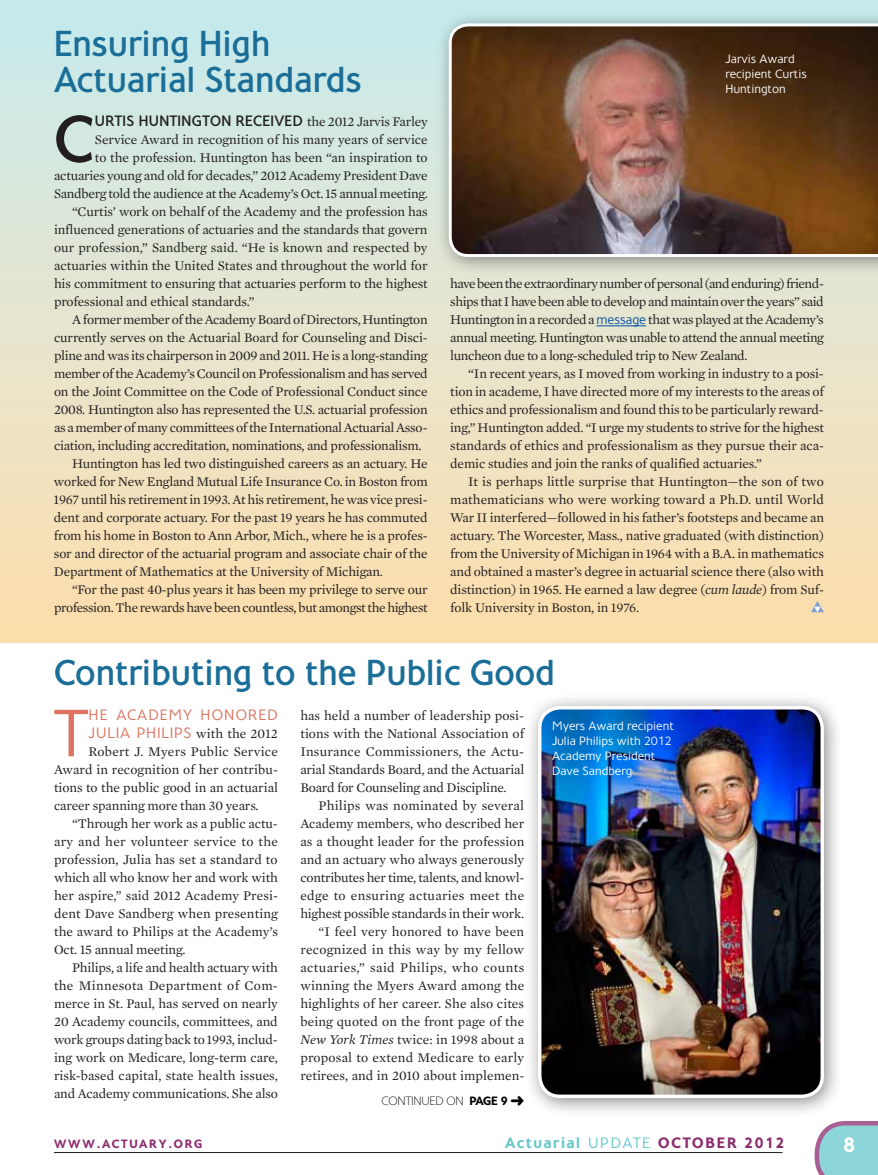
<style>
.page{position:relative;width:878px;height:1175px;background:#fff}
.page>*{position:absolute;margin:0;border:0;box-sizing:border-box;transform-origin:0 0}
.t1{font:500 66.45px "Maisee";color:#231f20}
.t2{font:66.45px "Maisee";color:#dc7461}
.t3{font:500 36px/36px "Maisee";letter-spacing:-.01em;color:#1a6e98}
.t4{font:600 21px "Maisee";color:#fff}
.t5{font:15px/18px "Maisee";letter-spacing:.065em;color:#dc7461;text-align:right}
.t6{font:500 15px "Maisee";letter-spacing:.015em;color:#231f20}
.t7{font:600 15px "Maisee";color:#66c8cb}
.t8{font:600 15px "Maisee";letter-spacing:.11em;color:#8c2b70}
.t9{font:13.5px/18px "Mercury Text G1";letter-spacing:-.015em;color:#231f20;text-align:justify}
.t10{font:13.5px/18px "Mercury Text G1";letter-spacing:.005em;color:#231f20;text-align:right}
.t11{font:12px/15px "Maisee";letter-spacing:-.01em;color:#fff}
.t12{font:12px "Maisee Semi Bold SC800";letter-spacing:.135em;color:#8c2b70}
.t13{font:200 12px "Maisee";color:#000}
.t14{font:600 12px "Maisee";color:#000}
.s1{font-family:"Maisee";font-weight:500;font-size:15px}
.s2{font-family:"Maisee";font-size:12.75px;color:#034ea2}
.s3{font-style:italic}
.s4{font-family:"Mercury Text G1";font-size:13.5px;color:#231f20}
.s5{font-weight:200}
.s6{font-size:15px}
.s7{font-weight:400}
.s8{font-weight:400;color:#66c8cb}
</style>
<div class="page">
<svg style="left:814px;top:1121px;width:64px;height:53px"></svg>
<div style="left:0;top:0;width:878px;height:642px;background:linear-gradient(to bottom,#c8ebef,#ffdead)"></div>
<hr style="left:54px;top:1152px;width:728px;height:1px;background:#231f20">
<hr style="left:596px;top:325px;width:50px;height:1px;background:#034ea2">
<svg style="left:811px;top:601px;width:12px;height:11px"></svg>
<div style="left:435px;top:10px;width:443px;height:267px;background:#231f20;opacity:.5"></div>
<img style="left:448px;top:23px;width:430px;height:234px">
<div style="left:524px;top:692px;width:319px;height:425px;background:#231f20;opacity:.5"></div>
<img style="left:539px;top:707px;width:283px;height:389px">
<div style="left:538px;top:706px;width:286px;height:392px;border:3px solid #fff;border-radius:20px"></div>
<h2 class="t3" style="left:54px;top:26px;width:309px">Ensuring High<br>Actuarial Standards</h2>
<h1 class="t1" style="left:54px;top:103px;width:41px">C</h1>
<p class="t6" style="left:95px;top:113px;width:151px">urtis Huntington rece</p>
<p class="t9" style="left:270px;top:112px;width:159px"><span class="s1">ive d</span> the 2012 Jarvis Farley</p>
<p class="t9" style="left:95px;top:130px;width:334px">Service Award in recognition of his many years of service</p>
<p class="t9" style="left:95px;top:148px;width:334px">to the profession. Huntington has been “an inspiration to</p>
<p class="t9" style="left:54px;top:166px;width:375px">actuaries young and old for decades,” 2012 Academy President Dave</p>
<p class="t9" style="left:54px;top:184px;width:375px">Sandberg told the audience at the Academy’s Oct. 15 annual meeting.</p>
<p class="t9" style="left:72px;top:202px;width:357px">“Curtis’ work on behalf of the Academy and the profession has</p>
<p class="t9" style="left:54px;top:220px;width:375px">influenced generations of actuaries and the standards that govern</p>
<p class="t10" style="left:54px;top:238px;width:375px">our profession,” Sandberg said. “He is known and respected by</p>
<p class="t9" style="left:54px;top:256px;width:375px">actuaries within the United States and throughout the world for</p>
<p class="t9" style="left:54px;top:274px;width:375px">his commitment to ensuring that actuaries perform to the highest</p>
<p class="t9" style="left:54px;top:292px;width:202px">professional and ethical standards.”</p>
<p class="t9" style="left:72px;top:310px;width:357px">A former member of the Academy Board of Directors, Huntington</p>
<p class="t9" style="left:54px;top:328px;width:375px">currently serves on the Actuarial Board for Counseling and Disci-</p>
<p class="t9" style="left:54px;top:346px;width:375px">pline and was its chairperson in 2009 and 2011. He is a long-standing</p>
<p class="t9" style="left:54px;top:364px;width:375px">member of the Academy’s Council on Professionalism and has served</p>
<p class="t9" style="left:54px;top:382px;width:375px">on the Joint Committee on the Code of Professional Conduct since</p>
<p class="t9" style="left:54px;top:400px;width:375px">2008. Huntington also has represented the U.S. actuarial profession</p>
<p class="t9" style="left:54px;top:418px;width:375px">as a member of many committees of the International Actuarial Asso-</p>
<p class="t9" style="left:54px;top:436px;width:369px">ciation, including accreditation, nominations, and professionalism.</p>
<p class="t9" style="left:72px;top:454px;width:357px">Huntington has led two distinguished careers as an actuary. He</p>
<p class="t9" style="left:54px;top:472px;width:375px">worked for New England Mutual Life Insurance Co. in Boston from</p>
<p class="t9" style="left:54px;top:490px;width:375px">1967 until his retirement in 1993. At his retirement, he was vice presi-</p>
<p class="t9" style="left:54px;top:508px;width:375px">dent and corporate actuary. For the past 19 years he has commuted</p>
<p class="t9" style="left:54px;top:526px;width:375px">from his home in Boston to Ann Arbor, Mich., where he is a profes-</p>
<p class="t9" style="left:54px;top:544px;width:375px">sor and director of the actuarial program and associate chair of the</p>
<p class="t9" style="left:54px;top:562px;width:330px">Department of Mathematics at the University of Michigan.</p>
<p class="t9" style="left:72px;top:580px;width:357px">“For the past 40-plus years it has been my privilege to serve our</p>
<p class="t9" style="left:54px;top:598px;width:375px">profession. The rewards have been countless, but amongst the highest</p>
<p class="t11" style="left:725px;top:52px;width:83px">Jarvis Award recipient Curtis<br>Huntington</p>
<p class="t9" style="left:450px;top:274px;width:375px">have been the extraordinary number of personal (and enduring) friend&shy;ships that I have been able to develop and maintain over the years” said Huntington in a recorded a <span class="s2">message</span> that was played at the Academy’s annual meeting. Huntington was unable to attend the annual meeting luncheon due to a long-scheduled trip to New Zealand.</p>
<p class="t9" style="left:450px;top:364px;width:376px;text-indent:18px">“In recent years, as I moved from working in industry to a posi&shy;tion in academe, I have directed more of my interests to the areas of ethics and professionalism and found this to be particularly reward&shy;ing,” Huntington added. “I urge my students to strive for the highest standards of ethics and professionalism as they pursue their aca&shy;demic studies and join the ranks of qualified actuaries.”</p>
<p class="t9" style="left:450px;top:472px;width:375px;text-indent:18px">It is perhaps little surprise that Huntington—the son of two mathematicians who were working toward a Ph.D. until World War II interfered—followed in his father’s footsteps and became an actuary. The Worcester, Mass., native graduated (with distinction) from the University of Michigan in 1964 with a B.A. in mathematics and obtained a master’s degree in actuarial science there (also with distinction) in 1965. He earned a law degree (<span class="s3">cum laude</span>) from Suf&shy;folk University in Boston, in 1976.</p>
<h2 class="t3" style="left:54px;top:654px;width:503px">Contributing to the Public Good</h2>
<p class="t11" style="left:552px;top:719px;width:123px">Myers Award recipient<br>Julia Philips with 2012<br>Academy President<br>Dave Sandberg</p>
<p class="t5" style="left:89px;top:706px;width:191px">emy honored<br>Julia Ph ilips <span class="s4">with the 2012</span></p>
<p class="t9" style="left:54px;top:742px;width:225px;text-indent:35px">Robert J. Myers Public Service Award in recognition of her contribu&shy;tions to the public good in an actuarial career spanning more than 30 years.</p>
<p class="t9" style="left:54px;top:814px;width:225px;text-indent:18px">“Through her work as a public actu&shy;ary and her volunteer service to the profession, Julia has set a standard to which all who know her and work with her aspire,” said 2012 Academy Presi&shy;dent Dave Sandberg when presenting the award to Philips at the Academy’s Oct. 15 annual meeting.</p>
<p class="t9" style="left:54px;top:958px;width:225px;text-indent:18px">Philips, a life and health actuary with the Minnesota Department of Com&shy;merce in St. Paul, has served on nearly 20 Academy councils, committees, and work groups dating back to 1993, includ&shy;ing work on Medicare, long-term care, risk-based capital, state health issues, and Academy communications. She also</p>
<h1 class="t2" style="left:54px;top:697px;width:35px">T</h1>
<p class="t5" style="left:89px;top:706px;width:50px">he Acad</p>
<p class="t9" style="left:300px;top:706px;width:226px">has held a number of leadership posi&shy;tions with the National Association of Insurance Commissioners, the Actu&shy;arial Standards Board, and the Actuarial Board for Counseling and Discipline.</p>
<p class="t10" style="left:300px;top:796px;width:225px">Philips was nominated by several Academy members, who described her as a thought leader for the profession and an actuary who always generously contributes her time, talents, and knowl&shy;edge to ensuring actuaries meet the highest possible standards in their work. “I feel very honored to have been recognized in this way by my fellow actuaries,” said Philips, who counts winning the Myers Award among the highlights of her career. She also cites being quoted on the front page of the <span class="s3">New York Times</span> twice: in 1998 about a proposal to extend Medicare to early retirees, and in 2010 about implemen-</p>
<p class="t13" style="left:381px;top:1094px;width:8px">CONTINUED</p>
<p class="t14" style="left:446px;top:1093px;width:79px"><span class="s5">ON</span> PAGE 9 ➜</p>
<p class="t12" style="left:54px;top:1137px;width:150px">WWW<span class="s6">.</span>ACTUARY<span class="s6">.</span>ORG</p>
<p class="t7" style="left:505px;top:1134px;width:107px">ACTUARIAL <span class="s7">Updat</span></p>
<p class="t8" style="left:642px;top:1134px;width:143px"><span class="s8">e</span> OCTOBER 2012</p>
<h3 class="t4" style="left:843px;top:1132px;width:14px">8</h3>
</div>
